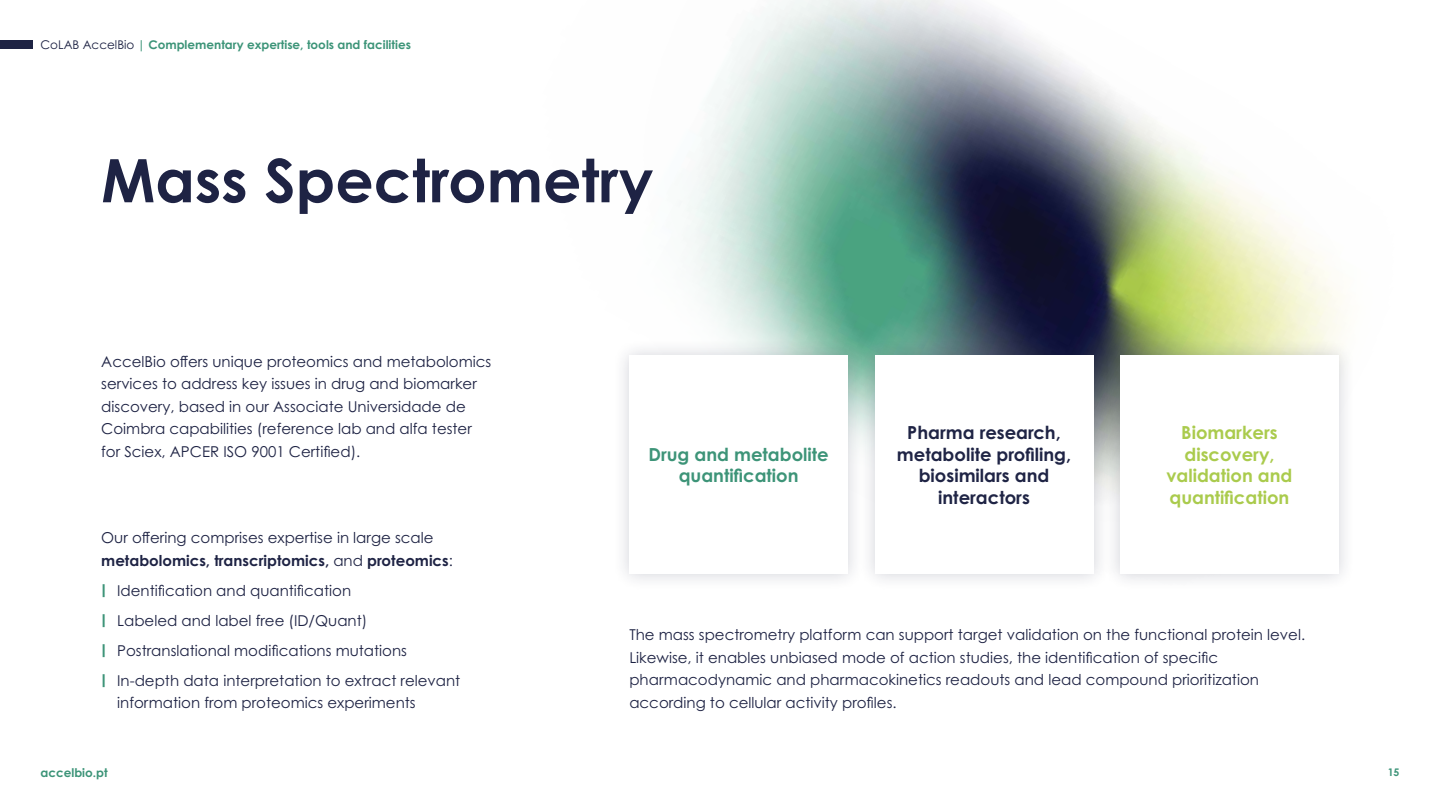
<style>
.page{position:relative;width:1440px;height:810px;background:#fff}
.page>*{position:absolute;margin:0;border:0;box-sizing:border-box;transform-origin:0 0}
.t1{font:700 60px "Century Gothic Pro";color:#1e2344}
.t2{font:700 18px/21.6px "Century Gothic Pro";color:#1f2445;text-align:center}
.t3{font:700 18px/21.6px "Century Gothic Pro";color:#aacb4d;text-align:center}
.t4{font:700 18px/21.6px "Century Gothic Pro";color:#3d9478;text-align:center}
.t5{font:15px/22.5px "Century Gothic Pro";color:#1e2344}
.t6{font:700 15px/30px "DIN";color:#3d9478;text-align:justify}
.t7{font:700 12px "Century Gothic Pro";color:#3c9478}
.t8{font:700 10.5px "Century Gothic Pro";color:#3c9478}
.s1{font-weight:400;color:#1e2344}
.s2{font-weight:700}
</style>
<div class="page">
<img style="left:687px;top:0;width:657px;height:339px">
<div style="left:613px;top:339px;width:252px;height:252px;background:#1e2344;opacity:.2"></div>
<div style="left:629px;top:356px;width:219px;height:218px;background:#fff"></div>
<div style="left:858px;top:339px;width:252px;height:252px;background:#1e2344;opacity:.2"></div>
<div style="left:875px;top:356px;width:218px;height:218px;background:#fff"></div>
<div style="left:1104px;top:339px;width:252px;height:252px;background:#1e2344;opacity:.2"></div>
<div style="left:1120px;top:356px;width:219px;height:218px;background:#fff"></div>
<div style="left:0;top:40px;width:32px;height:10px;background:#1e2344"></div>
<p class="t7" style="left:40px;top:37px;width:372px"><span class="s1">CoLAB AccelBio</span> | Complementary expertise, tools and facilities</p>
<h1 class="t1" style="left:101px;top:143px;width:554px">Mass Spectrometry</h1>
<p class="t5" style="left:101px;top:350px;width:392px">AccelBio offers unique proteomics and metabolomics services to address key issues in drug and biomarker discovery, based in our Associate Universidade de Coimbra capabilities (reference lab and alfa tester for Sciex, APCER ISO 9001 Certified).</p>
<p class="t5" style="left:101px;top:526px;width:353px">Our offering comprises expertise in large scale <span class="s2">metabolomics, transcriptomics,</span> and <span class="s2">proteomics</span>:</p>
<p class="t4" style="left:648px;top:443px;width:182px">Drug and metabolite quantification</p>
<p class="t2" style="left:897px;top:421px;width:176px">Pharma research, metabolite profiling, biosimilars and interactors</p>
<p class="t3" style="left:1166px;top:421px;width:127px">Biomarkers discovery, validation and quantification</p>
<p class="t6" style="left:101px;top:575px;width:7px">| | | |</p>
<p class="t5" style="left:117px;top:575px;width:345px;line-height:30px">Identification and quantification<br>Labeled and label free (ID/Quant)<br>Postranslational modifications mutations In-depth data interpretation to extract relevant</p>
<p class="t5" style="left:117px;top:691px;width:300px">information from proteomics experiments</p>
<p class="t7" style="left:40px;top:765px;width:69px">accelbio.pt</p>
<p class="t5" style="left:629px;top:623px;width:677px">The mass spectrometry platform can support target validation on the functional protein level.<br>Likewise, it enables unbiased mode of action studies, the identification of specific pharmacodynamic and pharmacokinetics readouts and lead compound prioritization according to cellular activity profiles.</p>
<p class="t8" style="left:1388px;top:766px;width:13px">15</p>
</div>
